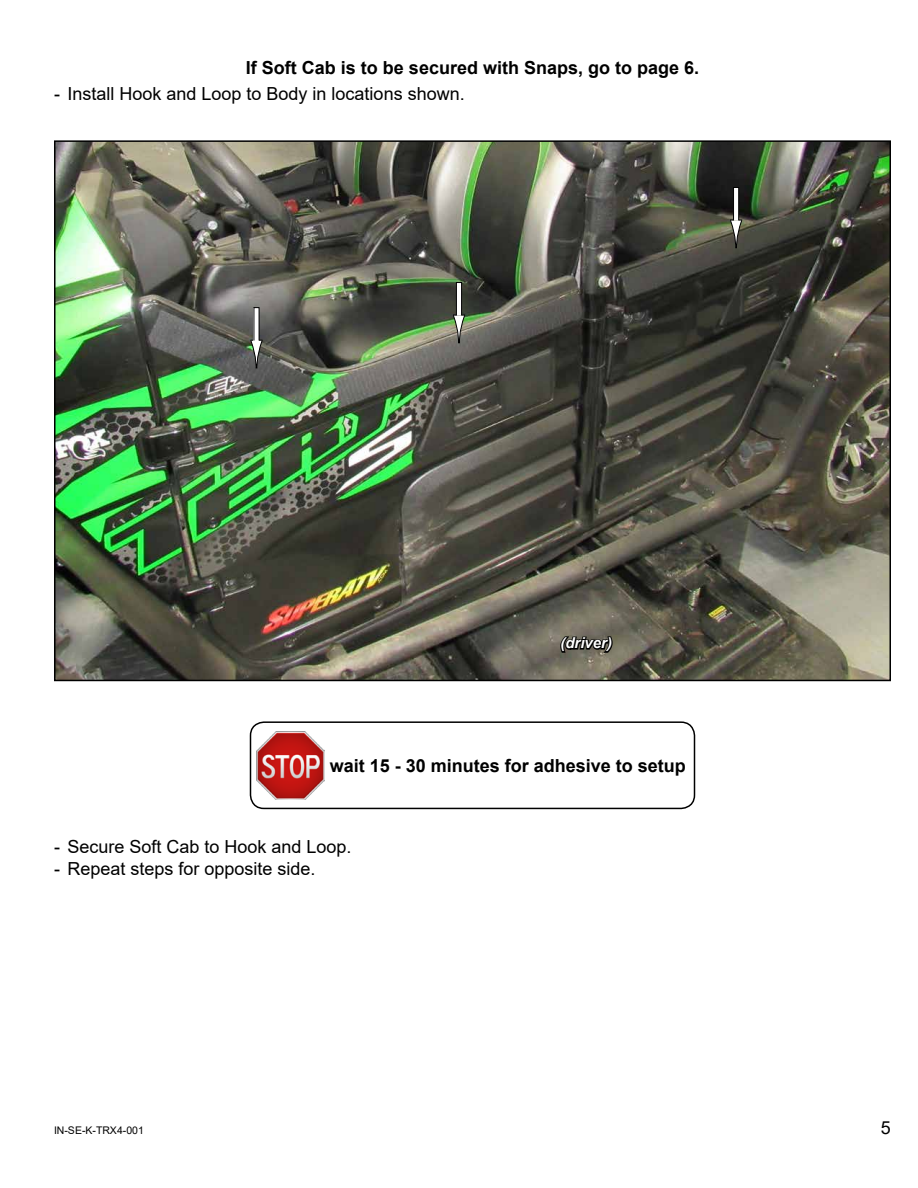
<style>
.page{position:relative;width:918px;height:1188px;background:#fff}
.page>*{position:absolute;margin:0;border:0;box-sizing:border-box;transform-origin:0 0}
.t1{font:18px "Arial";color:#000}
.t2{font:700 18px "Arial";color:#000}
.t3{font:italic 700 15px "Arial";color:#fff}
.t4{font:10.5px "Arial";color:#000}
</style>
<div class="page">
<img style="left:57px;top:143px;width:831px;height:535px">
<svg style="left:559px;top:635px;width:55px;height:19px"></svg>
<div style="left:254px;top:308px;width:5px;height:33px;background:#fff"></div>
<svg style="left:250px;top:339px;width:13px;height:30px"></svg>
<div style="left:456px;top:283px;width:6px;height:32px;background:#fff"></div>
<div style="left:456px;top:282px;width:6px;height:34px;border:1px solid #000"></div>
<svg style="left:452px;top:314px;width:14px;height:30px"></svg>
<div style="left:734px;top:187px;width:5px;height:33px;background:#fff"></div>
<div style="left:733px;top:187px;width:6px;height:34px;border:1px solid #000"></div>
<svg style="left:730px;top:219px;width:13px;height:30px"></svg>
<div style="left:250px;top:721px;width:445px;height:88px;border:2px solid #000;border-radius:14px"></div>
<img style="left:256px;top:731px;width:68px;height:68px">
<p class="t2" style="left:246px;top:55px;width:455px">If Soft Cab is to be secured with Snaps, go to page 6.</p>
<p class="t1" style="left:54px;top:82px;width:412px">- Install Hook and Loop to Body in locations shown.</p>
<p class="t3" style="left:560px;top:633px;width:53px">(driver)</p>
<p class="t2" style="left:330px;top:753px;width:358px">wait 15 - 30 minutes for adhesive to setup</p>
<p class="t1" style="left:54px;top:835px;width:299px">- Secure Soft Cab to Hook and Loop.</p>
<p class="t1" style="left:54px;top:856px;width:263px">- Repeat steps for opposite side.</p>
<p class="t4" style="left:54px;top:1123px;width:91px">IN-SE-K-TRX4-001</p>
<p class="t1" style="left:881px;top:1115px;width:12px">5</p>
</div>
